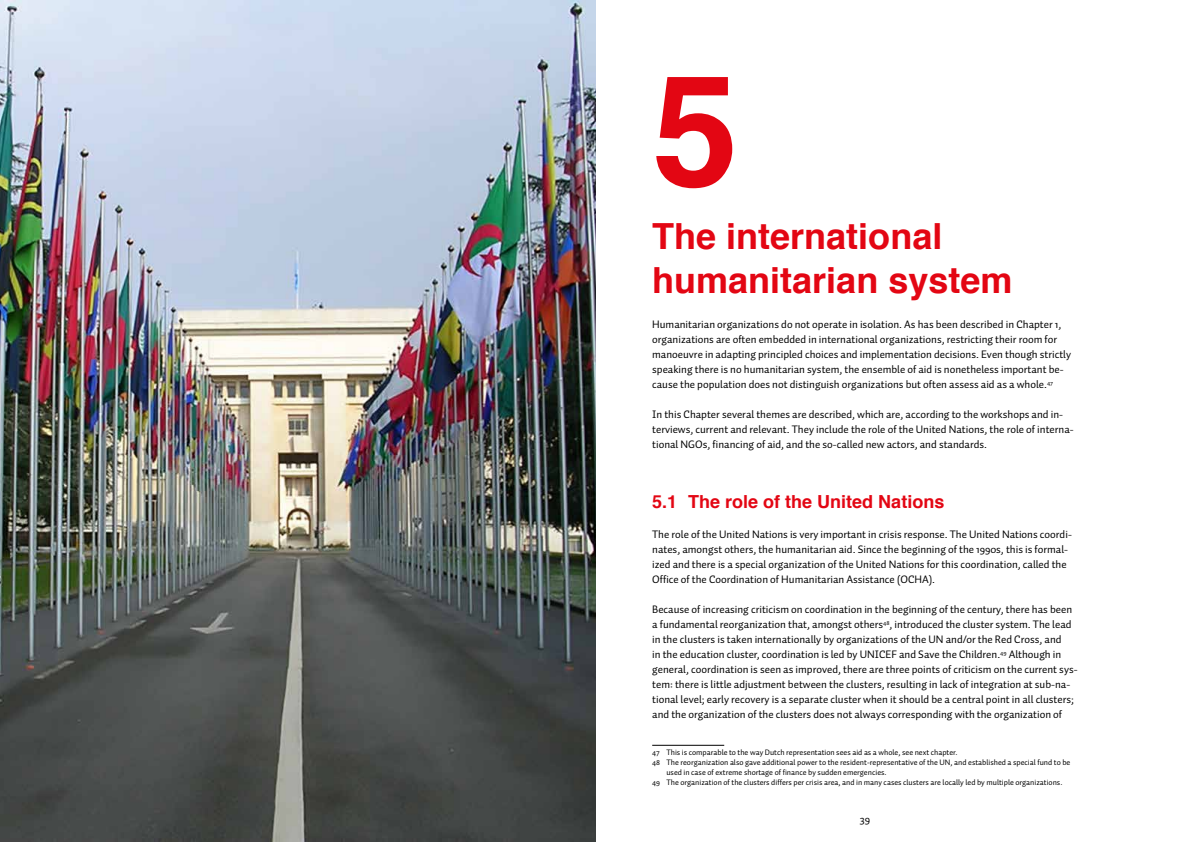
<style>
.page{position:relative;width:1191px;height:842px;background:#fff}
.page>*{position:absolute;margin:0;border:0;box-sizing:border-box;transform-origin:0 0}
.t1{font:700 155px "Helvetica";color:#e30613}
.t2{font:700 36px/44px "Helvetica";color:#e30613}
.t3{font:700 18px "Helvetica";color:#e30613}
.t4{font:11px/15px "Auto 1";color:#000}
.t5{font:8px "Auto 1";color:#000}
</style>
<div class="page">
<hr style="left:652px;top:745px;width:72px;height:1px;background:#000">
<img style="left:0;top:1px;width:595px;height:841px">
<h1 class="t1" style="left:652px;top:66px;width:88px">5</h1>
<h2 class="t2" style="left:652px;top:218px;width:362px">The international humanitarian system</h2>
<p class="t4" style="left:652px;top:317px;width:420px">Humanitarian organizations do not operate in isolation. As has been described in Chapter 1, organizations are often embedded in international organizations, restricting their room for manoeuvre in adapting principled choices and implementation decisions. Even though strictly speaking there is no humanitarian system, the ensemble of aid is nonetheless important be&shy;cause the population does not distinguish organizations but often assess aid as a whole.<sup>47</sup></p>
<p class="t4" style="left:652px;top:407px;width:423px">In this Chapter several themes are described, which are, according to the workshops and in&shy;terviews, current and relevant. They include the role of the United Nations, the role of interna&shy;tional NGOs, financing of aid, and the so-called new actors, and standards.</p>
<h3 class="t3" style="left:652px;top:494px;width:294px">5.1 The role of the United Nations</h3>
<p class="t4" style="left:652px;top:527px;width:421px">The role of the United Nations is very important in crisis response. The United Nations coordi&shy;nates, amongst others, the humanitarian aid. Since the beginning of the 1990s, this is formal&shy;ized and there is a special organization of the United Nations for this coordination, called the Office of the Coordination of Humanitarian Assistance (OCHA).</p>
<p class="t4" style="left:652px;top:602px;width:427px">Because of increasing criticism on coordination in the beginning of the century, there has been a fundamental reorganization that, amongst others<sup>48</sup>, introduced the cluster system. The lead in the clusters is taken internationally by organizations of the UN and/or the Red Cross, and<br>in the education cluster, coordination is led by UNICEF and Save the Children.<sup>49</sup> Although in general, coordination is seen as improved, there are three points of criticism on the current sys&shy;tem: there is little adjustment between the clusters, resulting in lack of integration at sub-na&shy;tional level; early recovery is a separate cluster when it should be a central point in all clusters; and the organization of the clusters does not always corresponding with the organization of</p>
<p class="t5" style="left:652px;top:748px;width:307px">47 This is comparable to the way Dutch representation sees aid as a whole, see next chapter.</p>
<p class="t5" style="left:652px;top:758px;width:420px">48 The reorganization also gave additional power to the resident-representative of the UN, and established a special fund to be</p>
<p class="t5" style="left:666px;top:768px;width:222px">used in case of extreme shortage of finance by sudden emergencies.</p>
<p class="t5" style="left:652px;top:778px;width:412px">49 The organization of the clusters differs per crisis area, and in many cases clusters are locally led by multiple organizations.</p>
<p class="t4" style="left:859px;top:812px;width:12px">39</p>
</div>
